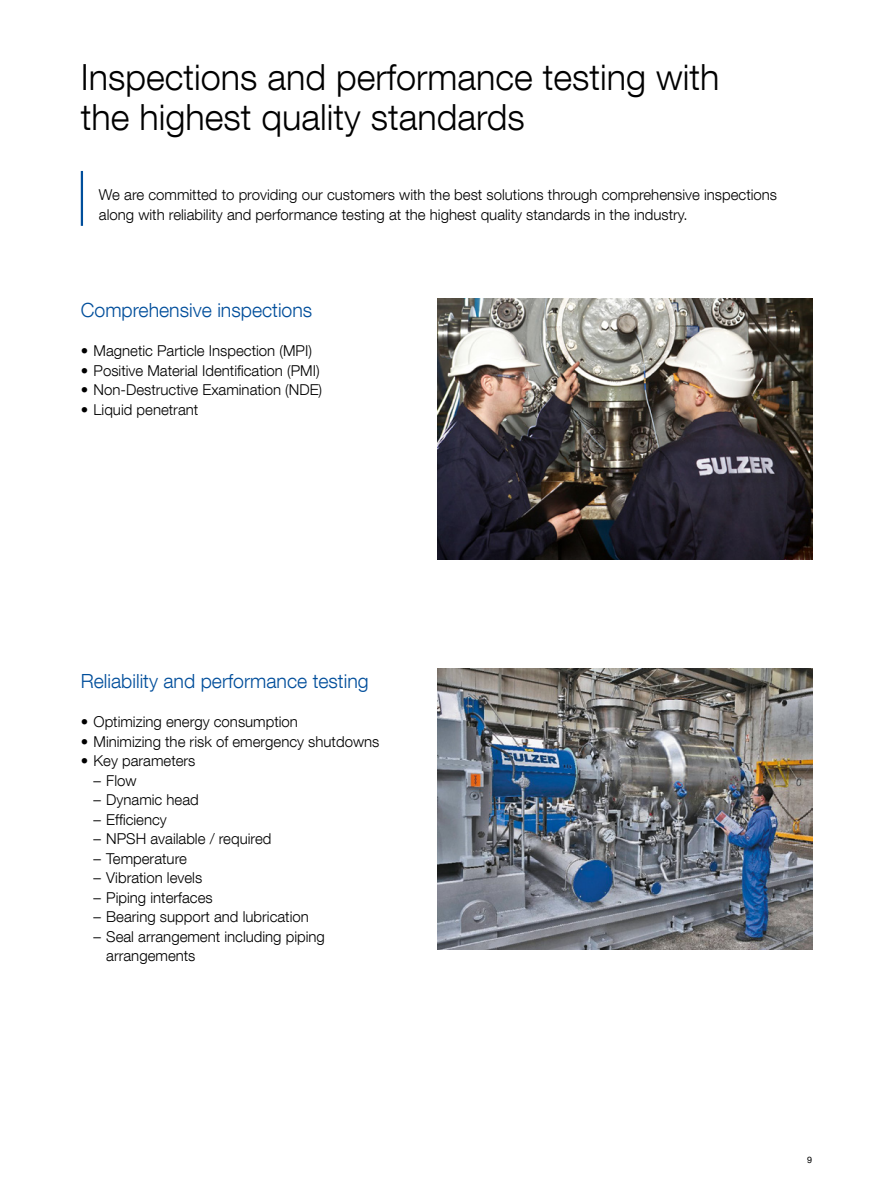
<style>
.page{position:relative;width:893px;height:1191px;background:#fff}
.page>*{position:absolute;margin:0;border:0;box-sizing:border-box;transform-origin:0 0}
.t1{font:300 36px/40.5px "Helvetica Neue LT Com";color:#000}
.Subtitle_blue{font:300 19.5px "Helvetica Neue LT Com";color:#004e9b}
.Body_text{font:300 15px/19.5px "Helvetica Neue LT Com";color:#000}
.t2{font:9px "Helvetica Neue LT Com";color:#000}
</style>
<div class="page">
<img style="left:438px;top:299px;width:374px;height:260px">
<img style="left:438px;top:669px;width:374px;height:280px">
<hr style="left:81px;top:171px;width:2px;height:55px;background:#004e9b">
<p class="t1" style="left:81px;top:56px;width:640px">Inspections and performance testing with the highest quality standards</p>
<p class="Body_text" style="left:99px;top:185px;width:680px">We are committed to providing our customers with the best solutions through comprehensive inspections along with reliability and performance testing at the highest quality standards in the industry.</p>
<p class="Subtitle_blue" style="left:81px;top:298px;width:233px">Comprehensive inspections</p>
<p class="Body_text" style="left:81px;top:341px;width:233px">• Magnetic Particle Inspection (MPI)</p>
<p class="Body_text" style="left:81px;top:360px;width:240px">• Positive Material Identification (PMI)</p>
<p class="Body_text" style="left:81px;top:380px;width:243px">• Non-Destructive Examination (NDE)</p>
<p class="Body_text" style="left:81px;top:399px;width:119px">• Liquid penetrant</p>
<p class="Subtitle_blue" style="left:81px;top:669px;width:289px">Reliability and performance testing</p>
<p class="Body_text" style="left:81px;top:711px;width:219px">• Optimizing energy consumption</p>
<p class="Body_text" style="left:81px;top:731px;width:300px">• Minimizing the risk of emergency shutdowns</p>
<p class="Body_text" style="left:81px;top:750px;width:116px">• Key parameters</p>
<p class="Body_text" style="left:94px;top:770px;width:45px">– Flow</p>
<p class="Body_text" style="left:94px;top:789px;width:107px">– Dynamic head</p>
<p class="Body_text" style="left:94px;top:809px;width:75px">– Efficiency</p>
<p class="Body_text" style="left:94px;top:828px;width:179px">– NPSH available / required</p>
<p class="Body_text" style="left:94px;top:848px;width:95px">– Temperature</p>
<p class="Body_text" style="left:94px;top:867px;width:110px">– Vibration levels</p>
<p class="Body_text" style="left:94px;top:887px;width:121px">– Piping interfaces</p>
<p class="Body_text" style="left:94px;top:906px;width:217px">– Bearing support and lubrication</p>
<p class="Body_text" style="left:106px;top:926px;width:220px;text-indent:-13px">– Seal arrangement including piping arrangements</p>
<p class="t2" style="left:807px;top:1154px;width:7px">9</p>
</div>
